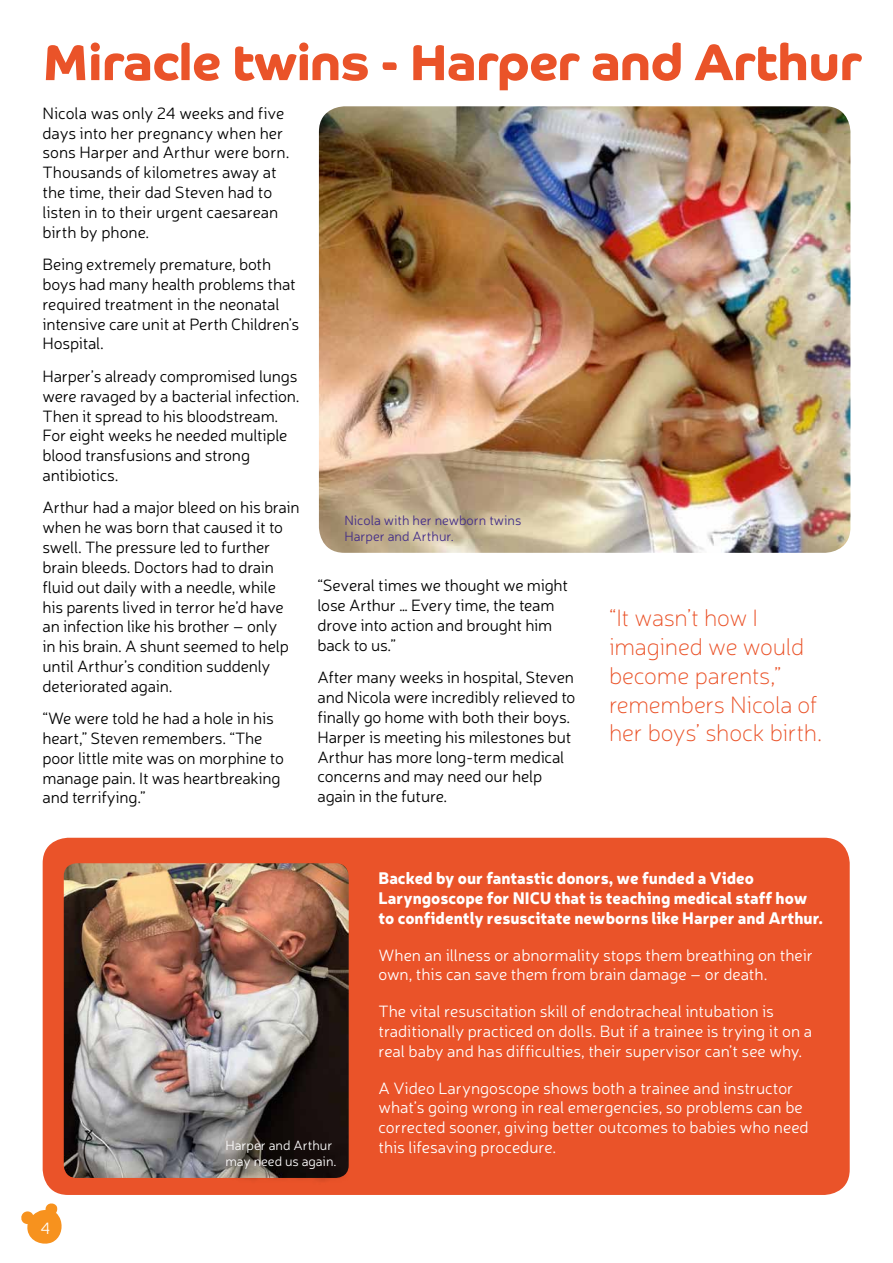
<style>
.page{position:relative;width:893px;height:1263px;background:#fff}
.page>*{position:absolute;margin:0;border:0;box-sizing:border-box;transform-origin:0 0}
.t1{font:700 51px "Co Headline";letter-spacing:-.01em;color:#ea5329}
.t2{font:100 24px/28.8px "Neris";letter-spacing:-.015em;color:#ea5329}
.t3{font:300 16.5px/19.8px "Neris";letter-spacing:-.01em;color:#000}
.t4{font:300 16.5px/19.8px "Neris";color:#fff}
.t5{font:900 16.5px/19.8px "Neris";color:#fff}
.t6{font:300 13.5px/16.2px "Neris";color:#422c88}
.t7{font:300 13.5px/16.2px "Neris";color:#fff}
</style>
<div class="page">
<div style="left:43px;top:838px;width:807px;height:357px;background:#ea5329;border-radius:26px"></div>
<img style="left:319px;top:106px;width:531px;height:447px">
<img style="left:64px;top:863px;width:285px;height:315px">
<svg style="left:21px;top:1203px;width:41px;height:41px"></svg>
<div style="left:227px;top:1142px;width:124px;height:43px;background:#000;opacity:.85"></div>
<h1 class="t1" style="left:43px;top:33px;width:821px">Miracle twins - Harper and Arthur</h1>
<p class="t3" style="left:43px;top:103px;width:248px">Nicola was only 24 weeks and five days into her pregnancy when her sons Harper and Arthur were born.<br>Thousands of kilometres away at the time, their dad Steven had to listen in to their urgent caesarean birth by phone.</p>
<p class="t3" style="left:43px;top:254px;width:258px">Being extremely premature, both boys had many health problems that required treatment in the neonatal intensive care unit at Perth Children’s<br>Hospital.</p>
<p class="t3" style="left:43px;top:366px;width:259px">Harper’s already compromised lungs were ravaged by a bacterial infection.<br>Then it spread to his bloodstream.<br>For eight weeks he needed multiple blood transfusions and strong antibiotics.</p>
<p class="t3" style="left:43px;top:497px;width:259px">Arthur had a major bleed on his brain when he was born that caused it to swell. The pressure led to further brain bleeds. Doctors had to drain fluid out daily with a needle, while his parents lived in terror he’d have an infection like his brother – only<br>in his brain. A shunt seemed to help until Arthur’s condition suddenly deteriorated again.</p>
<p class="t3" style="left:43px;top:708px;width:243px">“We were told he had a hole in his heart,” Steven remembers. “The poor little mite was on morphine to manage pain. It was heartbreaking and terrifying.”</p>
<p class="t6" style="left:344px;top:511px;width:179px">Nicola with her newborn twins<br>Harper and Arthur.</p>
<p class="t3" style="left:317px;top:575px;width:252px">“Several times we thought we might lose Arthur … Every time, the team drove into action and brought him back to us.”</p>
<p class="t3" style="left:317px;top:667px;width:259px">After many weeks in hospital, Steven and Nicola were incredibly relieved to finally go home with both their boys.<br>Harper is meeting his milestones but Arthur has more long-term medical concerns and may need our help again in the future.</p>
<h2 class="t2" style="left:609px;top:603px;width:215px">“It wasn’t how I imagined we would become parents,” remembers Nicola of her boys’ shock birth.</h2>
<p class="t4" style="left:40px;top:1217px;width:11px">4</p>
<p class="t7" style="left:225px;top:1136px;width:113px">Harper and Arthur may need us again.</p>
<p class="t5" style="left:378px;top:867px;width:446px">Backed by our fantastic donors, we funded a Video<br>Laryngoscope for NICU that is teaching medical staff how to confidently resuscitate newborns like Harper and Arthur.</p>
<p class="t4" style="left:378px;top:944px;width:436px">When an illness or abnormality stops them breathing on their own, this can save them from brain damage – or death.</p>
<p class="t4" style="left:378px;top:1001px;width:435px">The vital resuscitation skill of endotracheal intubation is traditionally practiced on dolls. But if a trainee is trying it on a real baby and has difficulties, their supervisor can’t see why.</p>
<p class="t4" style="left:378px;top:1077px;width:432px">A Video Laryngoscope shows both a trainee and instructor what’s going wrong in real emergencies, so problems can be corrected sooner, giving better outcomes to babies who need this lifesaving procedure.</p>
</div>
